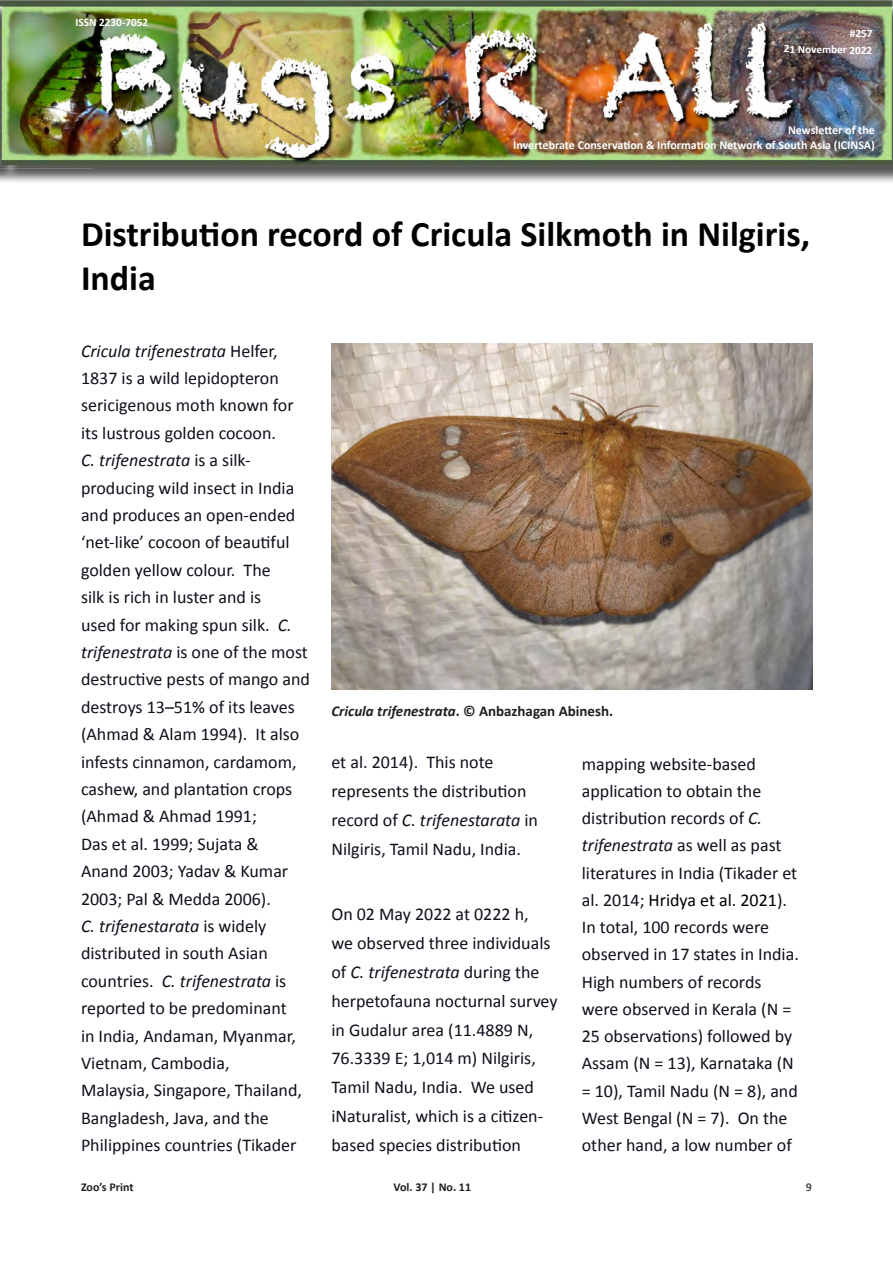
<style>
.page{position:relative;width:893px;height:1263px;background:#fff}
.page>*{position:absolute;margin:0;border:0;box-sizing:border-box;transform-origin:0 0}
.t1{font:700 36px/43.2px "Calibri";color:#000}
.Normal__Web{font:18px/27.5px "Calibri";color:#0e101a}
.t2{font:italic 700 15px "Calibri";color:#231f20}
.t3{font:700 12px/14.4px "Calibri";color:#fff;text-align:right}
.t4{font:700 12px "Calibri";color:#231f20}
.t5{font:700 12px "Calibri";color:#4d4d4d}
.t6{font:700 11.25px/16.5px "Calibri";color:#fff;text-align:right}
.s1{font-style:italic}
.s2{font-style:normal}
.s3{color:#000}
</style>
<div class="page">
<div style="left:3px;top:2px;width:890px;height:182px;background:#231f20;opacity:.75"></div>
<img style="left:331px;top:343px;width:481px;height:347px">
<p class="t6" style="left:76px;top:14px;width:74px">ISSN 2230-7052</p>
<p class="t6" style="left:784px;top:24px;width:90px;rotate:1deg">#257<br>21 November 2022</p>
<p class="t3" style="left:513px;top:123px;width:363px">Newsletter of the<br>Invertebrate Conservation &amp; Information Network of South Asia (ICINSA)</p>
<p class="t1" style="left:81px;top:213px;width:731px">Distribution record of Cricula Silkmoth in Nilgiris,<br>India</p>
<p class="Normal__Web" style="left:81px;top:337px;width:230px"><span class="s1">Cricula trifenestrata</span> Helfer,<br>1837 is a wild lepidopteron sericigenous moth known for its lustrous golden cocoon.<br><span class="s1">C. trifenestrata</span> is a silk&shy;producing wild insect in India and produces an open-ended ‘net-like’ cocoon of beautiful golden yellow colour. The<br>silk is rich in luster and is<br>used for making spun silk. <span class="s1">C. trifenestrata</span> is one of the most destructive pests of mango and destroys 13–51% of its leaves (Ahmad &amp; Alam 1994). It also infests cinnamon, cardamom, cashew, and plantation crops (Ahmad &amp; Ahmad 1991;<br>Das et al. 1999; Sujata &amp;<br>Anand 2003; Yadav &amp; Kumar<br>2003; Pal &amp; Medda 2006).<br><span class="s1">C. trifenestarata</span> is widely distributed in south Asian countries. <span class="s1">C. trifenestrata</span> is reported to be predominant<br>in India, Andaman, Myanmar,<br>Vietnam, Cambodia,<br>Malaysia, Singapore, Thailand,<br>Bangladesh, Java, and the<br>Philippines countries (Tikader</p>
<p class="t2" style="left:331px;top:702px;width:283px">Cricula trifenestrata<span class="s2">. © Anbazhagan Abinesh.</span></p>
<p class="Normal__Web" style="left:331px;top:748px;width:208px;line-height:28.8px">et al. 2014). This note represents the distribution record of <span class="s1">C. trifenestarata</span> in<br>Nilgiris, Tamil Nadu, India.</p>
<p class="Normal__Web" style="left:582px;top:750px;width:219px">mapping website-based application to obtain the distribution records of <span class="s1">C. trifenestrata</span> as well as past literatures in India (Tikader et al. 2014; <span class="s3">Hridya et al. 2021</span>).<br>In total, 100 records were observed in 17 states in India.<br>High numbers of records were observed in Kerala (N =<br>25 observations) followed by<br>Assam (N = 13), Karnataka (N = 10), Tamil Nadu (N = 8), and<br>West Bengal (N = 7). On the other hand, a low number of</p>
<p class="Normal__Web" style="left:331px;top:900px;width:228px;line-height:28.8px">On 02 May 2022 at 0222 h,<br>we observed three individuals of <span class="s1">C. trifenestrata</span> during the herpetofauna nocturnal survey in Gudalur area (11.4889 N,<br>76.3339 E; 1,014 m) Nilgiris,<br>Tamil Nadu, India. We used iNaturalist, which is a citizen&shy;based species distribution</p>
<p class="t4" style="left:81px;top:1179px;width:54px">Zoo’s Print</p>
<p class="t4" style="left:394px;top:1179px;width:79px">Vol. 37 | No. 11</p>
<p class="t5" style="left:806px;top:1179px;width:8px">9</p>
</div>
